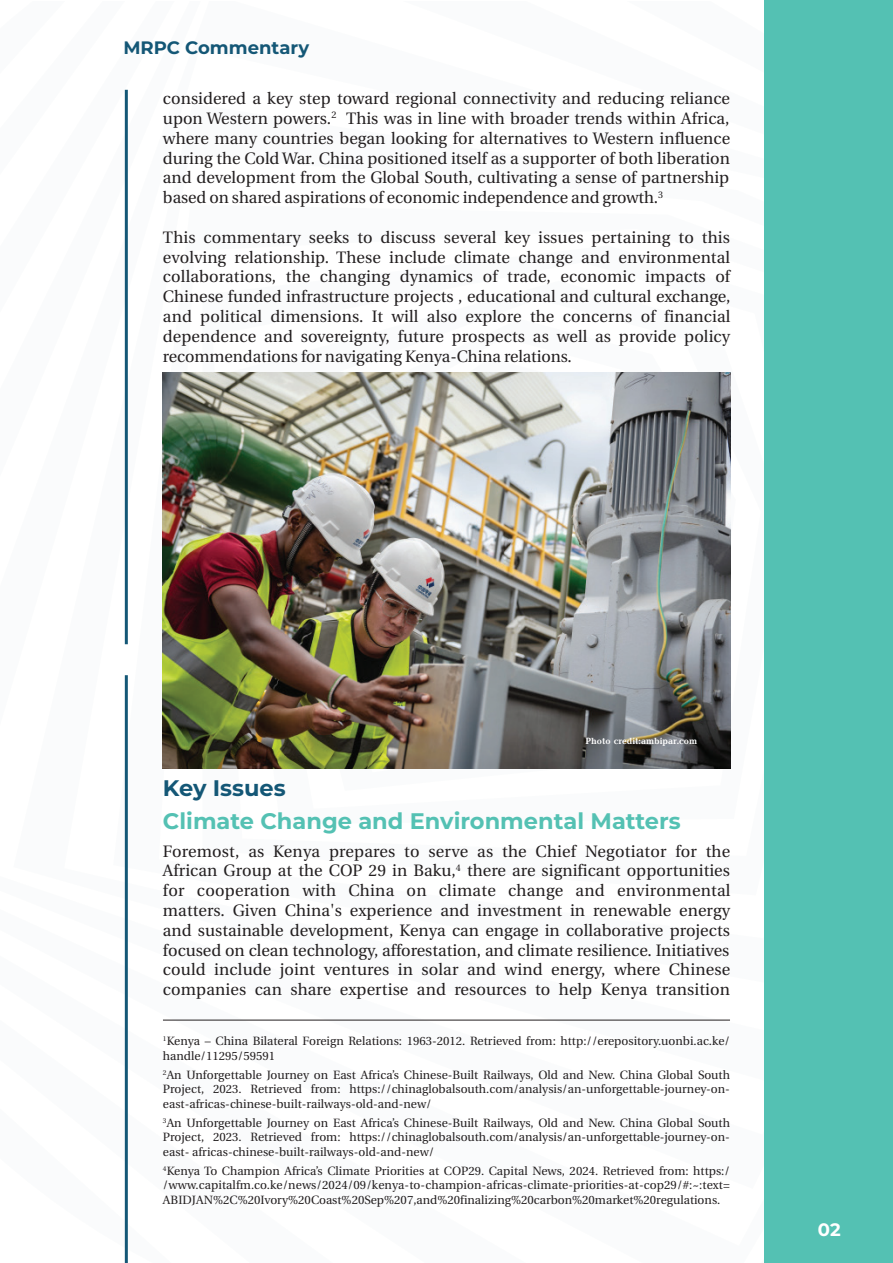
<style>
.page{position:relative;width:893px;height:1263px;background:#fff}
.page>*{position:absolute;margin:0;border:0;box-sizing:border-box;transform-origin:0 0}
.t1{font:100 22.5px "Montserrat";color:#54c1b3}
.t2{font:100 22.5px "Montserrat";color:#145776}
.t3{font:100 18px "Montserrat";color:#145776}
.t4{font:100 18px "Montserrat";color:#fff}
.t5{font:16.5px/19.8px "Utopia";letter-spacing:-.005em;color:#231f20;text-align:justify}
.t6{font:12px/14.4px "Utopia";color:#231f20;text-align:justify}
.t7{font:700 8.7px "Baltica";color:#fff}
</style>
<div class="page">
<svg style="left:124px;top:89px;width:96px;height:579px"></svg>
<div style="left:764px;top:0;width:129px;height:1263px;background:#54c1b3"></div>
<hr style="left:125px;top:90px;width:3px;height:554px;background:#145776">
<hr style="left:125px;top:675px;width:3px;height:588px;background:#145776">
<img style="left:163px;top:373px;width:567px;height:396px">
<hr style="left:163px;top:1020px;width:567px;height:1px;background:#231f20">
<p class="t3" style="left:123px;top:35px;width:187px">MRPC Commentary</p>
<p class="t5" style="left:163px;top:89px;width:569px">considered a key step toward regional connectivity and reducing reliance upon Western powers.<sup>2</sup> This was in line with broader trends within Africa, where many countries began looking for alternatives to Western influence during the Cold War. China positioned itself as a supporter of both liberation and development from the Global South, cultivating a sense of partnership based on shared aspirations of economic independence and growth.<sup>3</sup></p>
<p class="t5" style="left:163px;top:228px;width:569px">This commentary seeks to discuss several key issues pertaining to this evolving relationship. These include climate change and environmental collaborations, the changing dynamics of trade, economic impacts of Chinese funded infrastructure projects , educational and cultural exchange, and political dimensions. It will also explore the concerns of financial dependence and sovereignty, future prospects as well as provide policy recommendations for navigating Kenya-China relations.</p>
<p class="t7" style="left:586px;top:736px;width:113px">Photo credit:ambipar.com</p>
<h1 class="t2" style="left:163px;top:773px;width:124px">Key Issues</h1>
<h1 class="t1" style="left:163px;top:806px;width:519px">Climate Change and Environmental Matters</h1>
<p class="t5" style="left:163px;top:841px;width:569px">Foremost, as Kenya prepares to serve as the Chief Negotiator for the African Group at the COP 29 in Baku,<sup>4</sup> there are significant opportunities for cooperation with China on climate change and environmental matters. Given China's experience and investment in renewable energy and sustainable development, Kenya can engage in collaborative projects focused on clean technology, afforestation, and climate resilience. Initiatives could include joint ventures in solar and wind energy, where Chinese companies can share expertise and resources to help Kenya transition</p>
<p class="t6" style="left:163px;top:1034px;width:569px"><sup>1</sup>Kenya – China Bilateral Foreign Relations: 1963-2012. Retrieved from: http://erepository.uonbi.ac.ke/ handle/11295/59591</p>
<p class="t6" style="left:163px;top:1068px;width:568px"><sup>2</sup>An Unforgettable Journey on East Africa’s Chinese-Built Railways, Old and New. China Global South Project, 2023. Retrieved from: https://chinaglobalsouth.com/analysis/an-unforgettable-journey-on&shy;east-africas-chinese-built-railways-old-and-new/</p>
<p class="t6" style="left:163px;top:1116px;width:568px"><sup>3</sup>An Unforgettable Journey on East Africa’s Chinese-Built Railways, Old and New. China Global South Project, 2023. Retrieved from: https://chinaglobalsouth.com/analysis/an-unforgettable-journey-on&shy;east- africas-chinese-built-railways-old-and-new/</p>
<p class="t6" style="left:163px;top:1164px;width:569px"><sup>4</sup>Kenya To Champion Africa’s Climate Priorities at COP29. Capital News, 2024. Retrieved from: https:/ /www.capitalfm.co.ke/news/2024/09/kenya-to-champion-africas-climate-priorities-at-cop29/#:~:text= ABIDJAN%2C%20Ivory%20Coast%20Sep%207,and%20finalizing%20carbon%20market%20regulations.</p>
<p class="t4" style="left:818px;top:1217px;width:24px">02</p>
</div>
